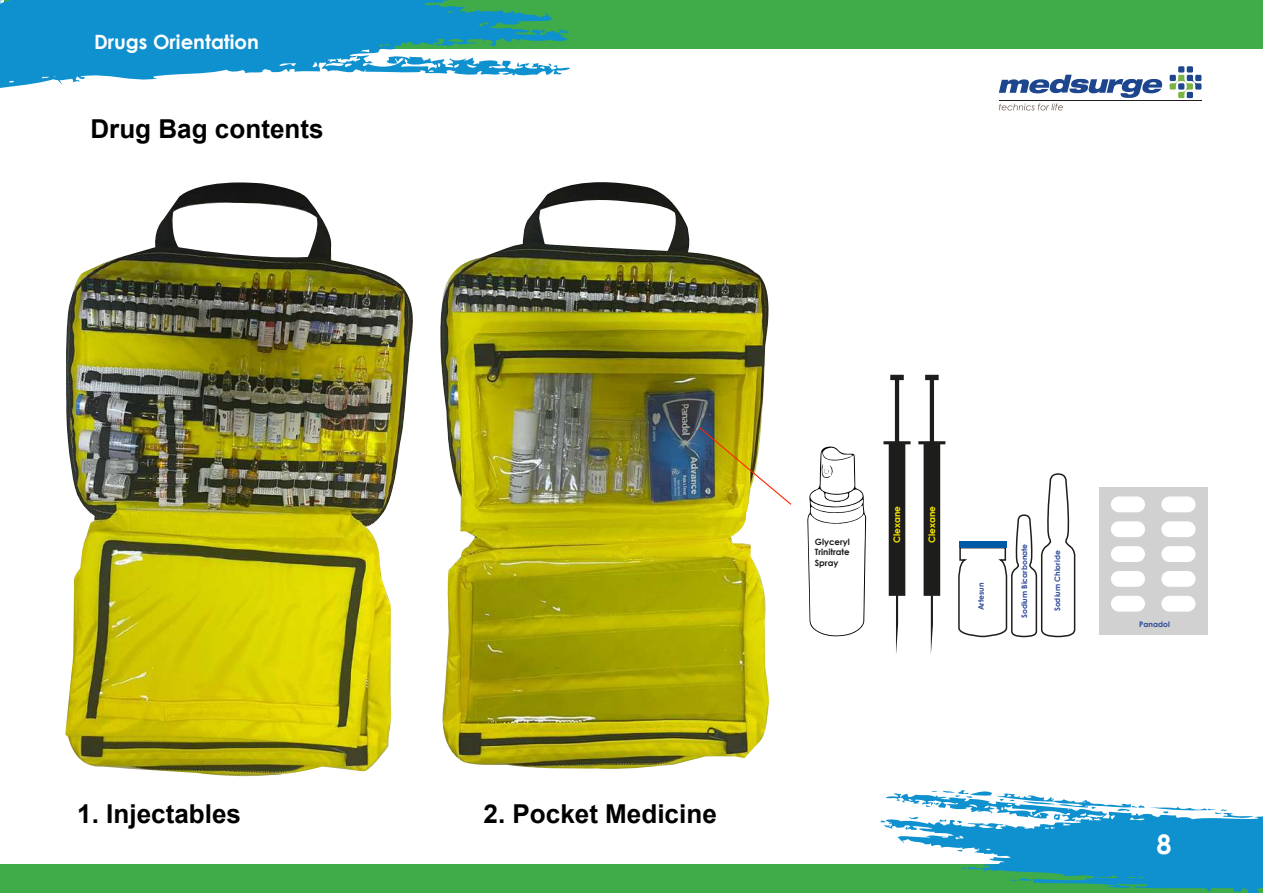
<style>
.page{position:relative;width:1263px;height:893px;background:#fff}
.page>*{position:absolute;margin:0;border:0;box-sizing:border-box;transform-origin:0 0}
.t1{font:700 27px "Century Gothic";color:#fff}
.t2{font:700 26.1px "Arial";color:#000}
.t3{font:700 19.65px "Century Gothic";color:#fff}
.t4{font:700 9px "Century Gothic";color:#ffec00}
.t5{font:700 8.7px/10.4px "Century Gothic";color:#1d1d1b}
.t6{font:700 7.65px "Century Gothic";color:#2b4998}
</style>
<div class="page">
<div style="left:0;top:864px;width:1263px;height:29px;background:#3fab49"></div>
<div style="left:4px;top:1px;width:1259px;height:48px;background:#3fab49"></div>
<svg style="left:0;top:0;width:570px;height:88px;fill:#0f90cf"></svg>
<div style="left:1178px;top:66px;width:6px;height:7px;background:#1d468f"></div>
<div style="left:1187px;top:66px;width:6px;height:7px;background:#1d468f"></div>
<svg style="left:1169px;top:75px;width:32px;height:23px"></svg>
<svg style="left:999px;top:104px;width:64px;height:6px"></svg>
<svg style="left:999px;top:75px;width:163px;height:23px"></svg>
<img style="left:65px;top:182px;width:348px;height:595px">
<svg style="left:170px;top:201px;width:151px;height:59px"></svg>
<img style="left:440px;top:182px;width:329px;height:587px">
<svg style="left:539px;top:194px;width:141px;height:57px"></svg>
<svg style="left:958px;top:473px;width:118px;height:165px"></svg>
<div style="left:959px;top:541px;width:47px;height:7px;background:#005aa6"></div>
<svg style="left:883px;top:375px;width:27px;height:279px"></svg>
<svg style="left:918px;top:375px;width:27px;height:279px"></svg>
<svg style="left:807px;top:446px;width:60px;height:191px"></svg>
<div style="left:1099px;top:487px;width:108px;height:147px;background:#d1d1d1"></div>
<div style="left:1111px;top:496px;width:34px;height:16px;background:#fff;border-radius:8px"></div>
<div style="left:1161px;top:496px;width:34px;height:16px;background:#fff;border-radius:8px"></div>
<div style="left:1111px;top:521px;width:34px;height:16px;background:#fff;border-radius:8px"></div>
<div style="left:1161px;top:521px;width:34px;height:16px;background:#fff;border-radius:8px"></div>
<div style="left:1111px;top:546px;width:34px;height:16px;background:#fff;border-radius:8px"></div>
<div style="left:1161px;top:546px;width:34px;height:16px;background:#fff;border-radius:8px"></div>
<div style="left:1111px;top:571px;width:34px;height:16px;background:#fff;border-radius:8px"></div>
<div style="left:1161px;top:571px;width:34px;height:16px;background:#fff;border-radius:8px"></div>
<div style="left:1111px;top:596px;width:34px;height:16px;background:#fff;border-radius:8px"></div>
<div style="left:1161px;top:596px;width:34px;height:16px;background:#fff;border-radius:8px"></div>
<img style="left:698px;top:426px;width:94px;height:80px">
<svg style="left:880px;top:790px;width:383px;height:103px"></svg>
<h3 class="t3" style="left:94px;top:27px;width:166px">Drugs Orientation</h3>
<h2 class="t2" style="left:90px;top:111px;width:235px">Drug Bag contents</h2>
<h2 class="t2" style="left:77px;top:796px;width:165px">1. Injectables</h2>
<h2 class="t2" style="left:483px;top:796px;width:235px">2. Pocket Medicine</h2>
<p class="t5" style="left:815px;top:536px;width:37px">Glyceryl</p>
<p class="t5" style="left:815px;top:546px;width:36px">Trinitrate<br>Spray</p>
<p class="t4" style="left:890px;top:543px;width:39px;rotate:-90deg">Clexane</p>
<p class="t4" style="left:925px;top:543px;width:39px;rotate:-90deg">Clexane</p>
<p class="t6" style="left:975px;top:610px;width:29px;rotate:-90deg">Artesun</p>
<p class="t6" style="left:1019px;top:618px;width:76px;rotate:-90deg">Sodium Bicarbonate</p>
<p class="t6" style="left:1052px;top:611px;width:62px;rotate:-90deg">Sodium Chloride</p>
<p class="t6" style="left:1139px;top:618px;width:32px">Panadol</p>
<h1 class="t1" style="left:1156px;top:823px;width:17px">8</h1>
</div>
